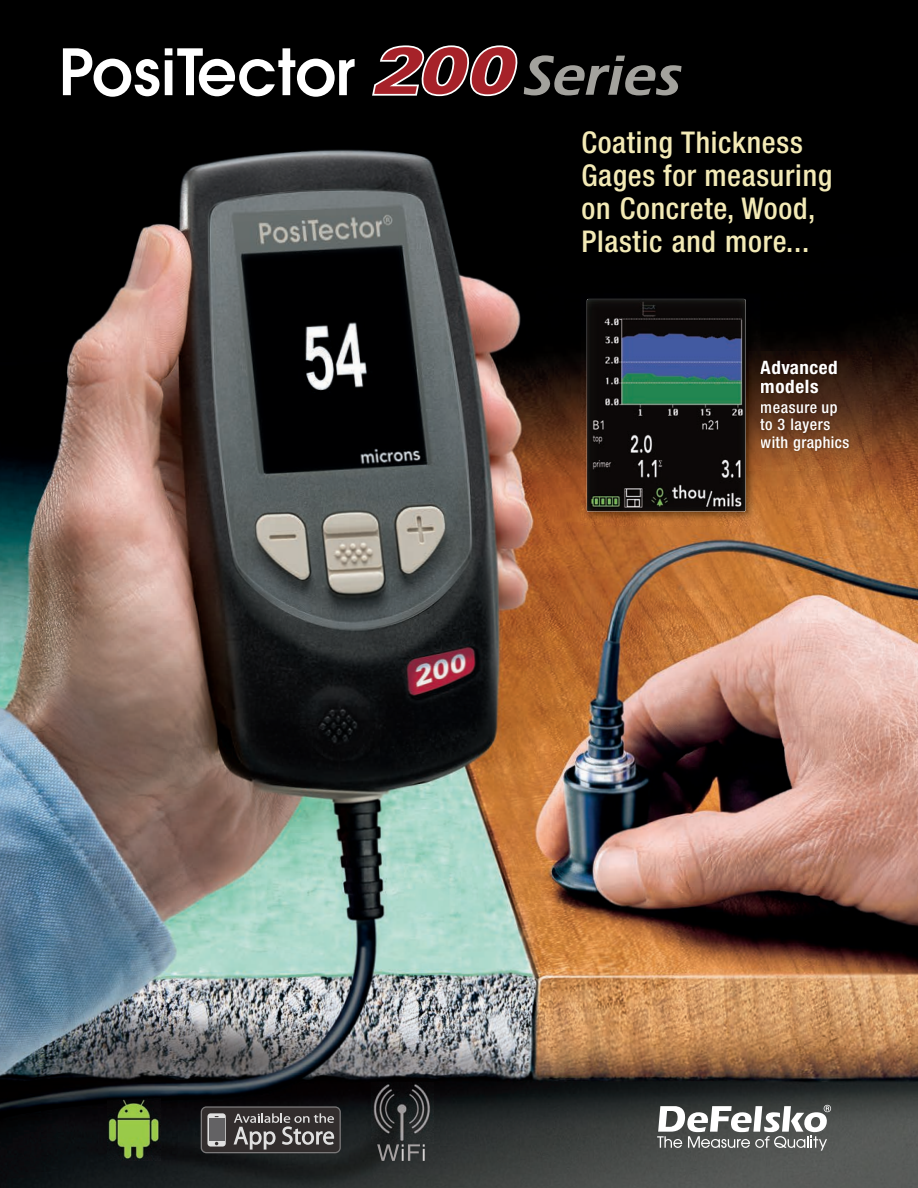
<style>
.page{position:relative;width:918px;height:1188px;background:#fff}
.page>*{position:absolute;margin:0;border:0;box-sizing:border-box;transform-origin:0 0}
.t1{font:500 condensed 30px/33px "Helvetica Neue";letter-spacing:.025em;color:#f3eab6}
.t2{font:700 condensed 18.45px/19.5px "Helvetica Neue";letter-spacing:.025em;color:#fff}
.t3{font:500 condensed 16.05px/17.7px "Helvetica Neue";letter-spacing:.025em;color:#fff}
</style>
<div class="page">
<img style="left:0;top:0;width:918px;height:1188px">
<svg style="left:63px;top:48px;width:96px;height:49px"></svg>
<svg style="left:165px;top:48px;width:190px;height:49px"></svg>
<svg style="left:371px;top:45px;width:311px;height:52px;background:#4f3334"></svg>
<img style="left:761px;top:352px;width:110px;height:118px">
<img style="left:581px;top:293px;width:180px;height:233px">
<img style="left:587px;top:299px;width:158px;height:212px">
<img style="left:107px;top:1099px;width:53px;height:61px">
<svg style="left:201px;top:1106px;width:140px;height:47px;background:#595555"></svg>
<img style="left:371px;top:1082px;width:63px;height:62px">
<img style="left:377px;top:1144px;width:22px;height:17px">
<svg style="left:402px;top:1144px;width:2px;height:17px"></svg>
<img style="left:408px;top:1144px;width:12px;height:17px">
<svg style="left:423px;top:1144px;width:2px;height:17px"></svg>
<svg style="left:657px;top:1105px;width:174px;height:46px"></svg>
<p class="t1" style="left:581px;top:129px;width:252px">Coating Thickness<br>Gages for measuring on Concrete, Wood,<br>Plastic and more...</p>
<p class="t2" style="left:760px;top:359px;width:79px">Advanced models</p>
<p class="t3" style="left:760px;top:399px;width:90px">measure up to 3 layers with graphics</p>
</div>
